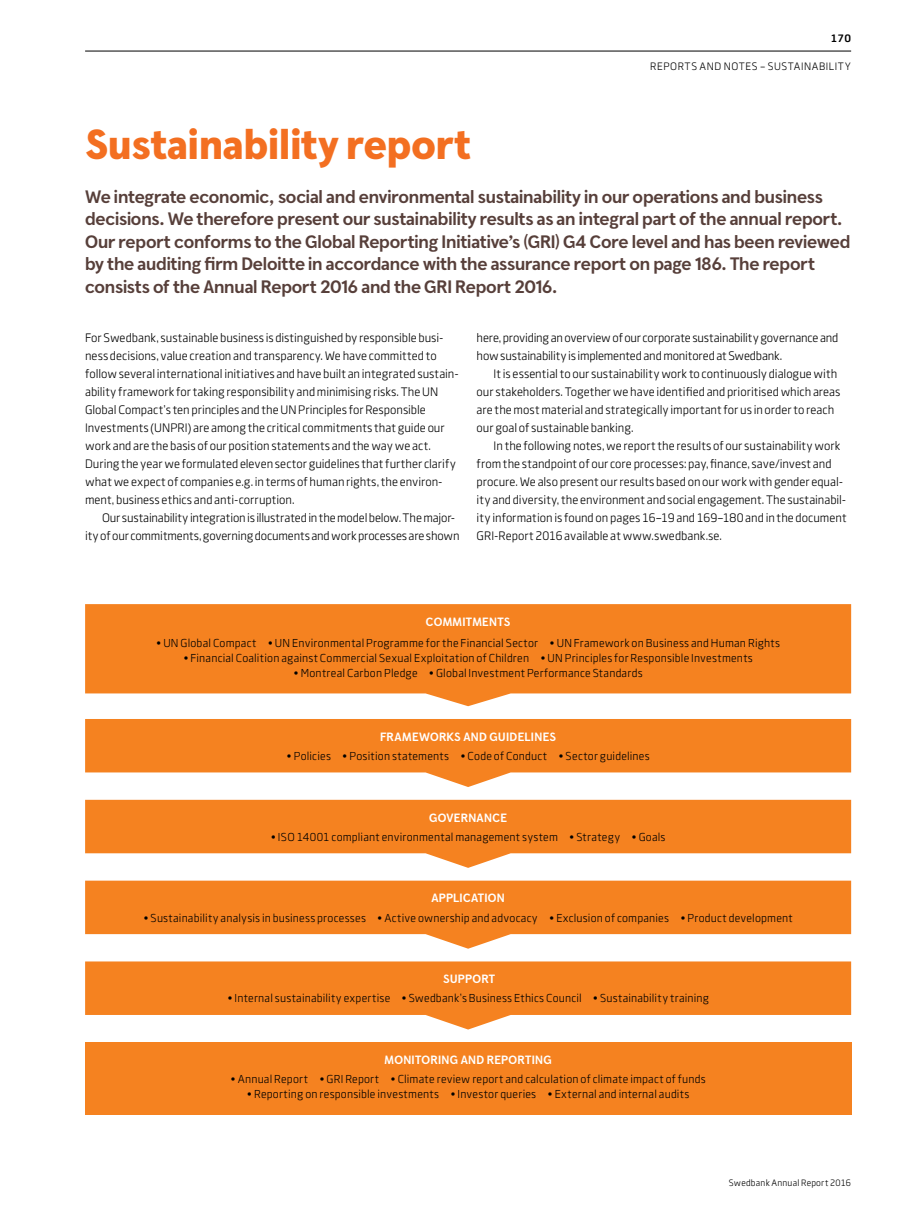
<style>
.page{position:relative;width:915px;height:1221px;background:#fff}
.page>*{position:absolute;margin:0;border:0;box-sizing:border-box;transform-origin:0 0}
.t1{font:900 42px "Swedbank Headline";letter-spacing:-.01em;color:#f36f21}
.t2{font:700 18px/22.5px "Swedbank Headline";letter-spacing:-.01em;color:#573f3a}
.t3{font:12px/18px "Swedbank Sans";letter-spacing:-.005em;color:#000}
.t4{font:700 12px "Swedbank Headline";letter-spacing:.025em;color:#fff}
.t5{font:11.25px "Swedbank Sans";letter-spacing:.015em;color:#000}
.t6{font:10.5px "Swedbank Sans";letter-spacing:.055em;color:#000}
.t7{font:700 10.5px "Swedbank Sans";color:#000}
.t8{font:9px "Swedbank Sans";letter-spacing:.02em;color:#000}
</style>
<div class="page">
<svg style="left:85px;top:604px;width:765px;height:102px;background:#f6903a"></svg>
<svg style="left:85px;top:719px;width:765px;height:68px;fill:#f58220"></svg>
<svg style="left:85px;top:799px;width:765px;height:68px;fill:#f58220"></svg>
<svg style="left:85px;top:880px;width:765px;height:68px;fill:#f58220"></svg>
<svg style="left:85px;top:961px;width:765px;height:68px;fill:#f58220"></svg>
<div style="left:85px;top:1042px;width:765px;height:72px;background:#f58220"></div>
<hr style="left:85px;top:51px;width:765px;height:1px;background:#000">
<p class="t7" style="left:830px;top:32px;width:22px">170</p>
<p class="t6" style="left:650px;top:60px;width:202px">REPORTS AND NOTES – SUSTAINABILITY</p>
<h1 class="t1" style="left:85px;top:119px;width:388px">Sustainability report</h1>
<p class="t2" style="left:85px;top:186px;width:766px">We integrate economic, social and environmental sustainability in our operations and business decisions. We therefore present our sustainability results as an integral part of the annual report.<br>Our report conforms to the Global Reporting Initiative’s (GRI) G4 Core level and has been reviewed by the auditing firm Deloitte in accordance with the assurance report on page 186. The report consists of the Annual Report 2016 and the GRI Report 2016.</p>
<p class="t3" style="left:85px;top:329px;width:375px">For Swedbank, sustainable business is distinguished by responsible busi&shy;ness decisions, value creation and transparency. We have committed to follow several international initiatives and have built an integrated sustain&shy;ability framework for taking responsibility and minimising risks. The UN Global Compact’s ten principles and the UN Principles for Responsible Investments (UNPRI) are among the critical commitments that guide our work and are the basis of our position statements and the way we act.<br>During the year we formulated eleven sector guidelines that further clarify what we expect of companies e.g. in terms of human rights, the environ&shy;ment, business ethics and anti-corruption.</p>
<p class="t3" style="left:85px;top:509px;width:376px;text-indent:17px">Our sustainability integration is illustrated in the model below. The major&shy;ity of our commitments, governing documents and work processes are shown</p>
<p class="t3" style="left:476px;top:329px;width:363px">here, providing an overview of our corporate sustainability governance and how sustainability is implemented and monitored at Swedbank.</p>
<p class="t3" style="left:476px;top:365px;width:365px;text-indent:17px">It is essential to our sustainability work to continuously dialogue with our stakeholders. Together we have identified and prioritised which areas are the most material and strategically important for us in order to reach our goal of sustainable banking.</p>
<p class="t3" style="left:476px;top:437px;width:371px;text-indent:17px">In the following notes, we report the results of our sustainability work from the standpoint of our core processes: pay, finance, save/invest and procure. We also present our results based on our work with gender equal&shy;ity and diversity, the environment and social engagement. The sustainabil&shy;ity information is found on pages 16–19 and 169–180 and in the document GRI-Report 2016 available at www.swedbank.se.</p>
<p class="t4" style="left:426px;top:614px;width:86px">COMMITMENTS</p>
<p class="t5" style="left:156px;top:636px;width:625px">• UN Global Compact • UN Environmental Programme for the Financial Sector • UN Framework on Business and Human Rights</p>
<p class="t5" style="left:183px;top:651px;width:571px">• Financial Coalition against Commercial Sexual Exploitation of Children • UN Principles for Responsible Investments</p>
<p class="t5" style="left:293px;top:666px;width:350px">• Montreal Carbon Pledge • Global Investment Performance Standards</p>
<p class="t4" style="left:380px;top:729px;width:178px">FRAMEWORKS AND GUIDELINES</p>
<p class="t5" style="left:286px;top:749px;width:364px">• Policies • Position statements • Code of Conduct • Sector guidelines</p>
<p class="t4" style="left:429px;top:810px;width:79px">GOVERNANCE</p>
<p class="t5" style="left:270px;top:830px;width:396px">• ISO 14001 compliant environmental management system • Strategy • Goals</p>
<p class="t4" style="left:431px;top:891px;width:75px">APPLICATION</p>
<p class="t5" style="left:143px;top:910px;width:650px">• Sustainability analysis in business processes • Active ownership and advocacy • Exclusion of companies • Product development</p>
<p class="t4" style="left:443px;top:971px;width:53px">SUPPORT</p>
<p class="t5" style="left:227px;top:991px;width:483px">• Internal sustainability expertise • Swedbank’s Business Ethics Council • Sustainability training</p>
<p class="t4" style="left:384px;top:1052px;width:169px">MONITORING AND REPORTING</p>
<p class="t5" style="left:230px;top:1072px;width:476px">• Annual Report • GRI Report • Climate review report and calculation of climate impact of funds</p>
<p class="t5" style="left:247px;top:1087px;width:444px">• Reporting on responsible investments • Investor queries • External and internal audits</p>
<p class="t8" style="left:728px;top:1176px;width:124px">Swedbank Annual Report 2016</p>
</div>
